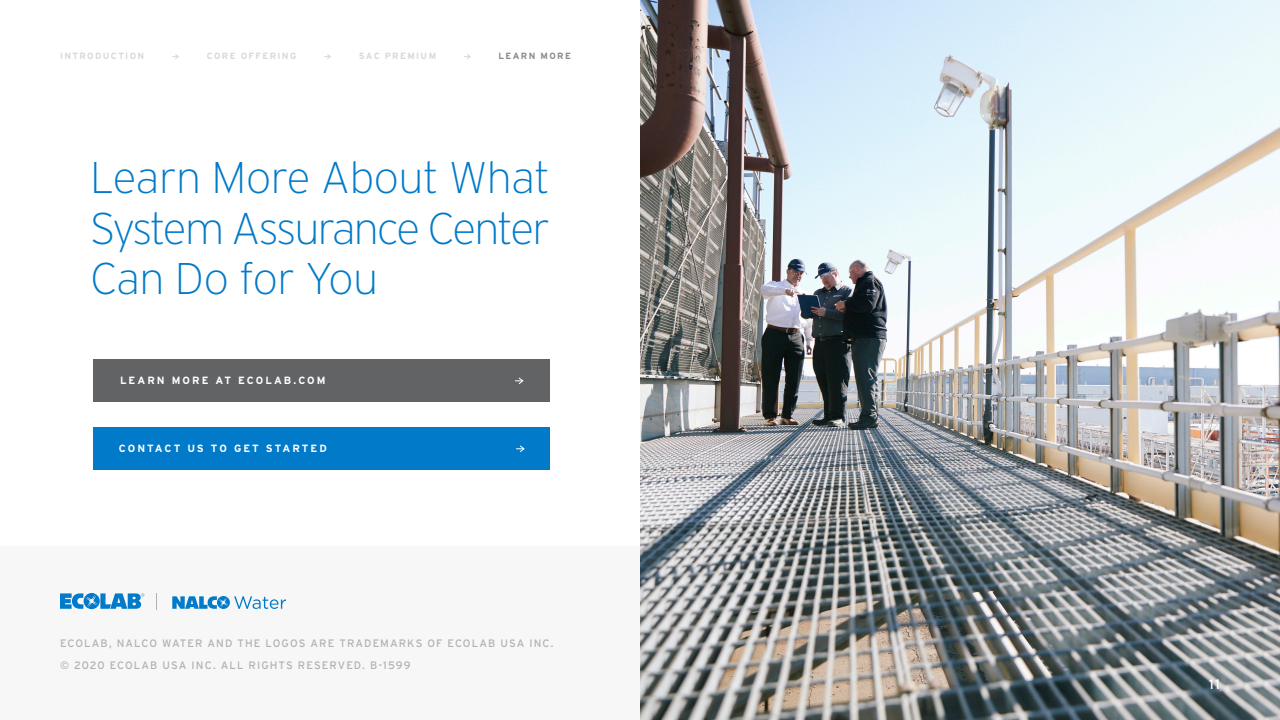
<style>
.page{position:relative;width:1280px;height:720px;background:#fff}
.page>*{position:absolute;margin:0;border:0;box-sizing:border-box;transform-origin:0 0}
.body_28{font:200 44.3px/50.6px "Interstate";letter-spacing:-.035em;color:#007ac9;text-align:justify}
.t1{font:14px "Interstate";color:#fff}
.caps_9{font:10.8px "Interstate";letter-spacing:.095em;color:#b0b1b2}
.body_28-2{font:700 10.5px "Interstate";letter-spacing:.185em;color:#fff}
.body_28-3{font:700 9px "Interstate";letter-spacing:.15em;color:#d7d8d8}
.body_28-4{font:700 9px "Interstate";letter-spacing:.155em;color:#888a8b}
</style>
<div class="page">
<div style="left:0;top:546px;width:640px;height:174px;background:#f7f7f7"></div>
<img style="left:640px;top:0;width:640px;height:720px">
<svg style="left:60px;top:593px;width:84px;height:16px"></svg>
<svg style="left:172px;top:596px;width:114px;height:13px"></svg>
<svg style="left:156px;top:593px;width:1px;height:16px"></svg>
<div style="left:94px;top:360px;width:456px;height:42px;background:#616365"></div>
<svg style="left:515px;top:377px;width:9px;height:7px"></svg>
<div style="left:94px;top:428px;width:456px;height:42px;background:#007ac9"></div>
<svg style="left:516px;top:445px;width:9px;height:7px"></svg>
<svg style="left:172px;top:54px;width:7px;height:5px"></svg>
<svg style="left:324px;top:54px;width:7px;height:5px"></svg>
<svg style="left:464px;top:54px;width:7px;height:5px"></svg>
<p class="body_28-3" style="left:60px;top:51px;width:86px">INTRODUCTION</p>
<p class="body_28-3" style="left:207px;top:51px;width:91px">CORE OFFERING</p>
<p class="body_28-3" style="left:359px;top:51px;width:79px">SAC PREMIUM</p>
<p class="body_28-4" style="left:499px;top:51px;width:74px">LEARN MORE</p>
<p class="body_28" style="left:90px;top:152px;width:462px">Learn More About What System Assurance Center Can Do for You</p>
<p class="body_28-2" style="left:120px;top:375px;width:207px">LEARN MORE AT ECOLAB.COM</p>
<p class="body_28-2" style="left:119px;top:443px;width:209px">CONTACT US TO GET STARTED</p>
<p class="caps_9" style="left:60px;top:637px;width:495px">ECOLAB, NALCO WATER AND THE LOGOS ARE TRADEMARKS OF ECOLAB USA INC.</p>
<p class="caps_9" style="left:60px;top:659px;width:352px">© 2020 ECOLAB USA INC. ALL RIGHTS RESERVED. B-1599</p>
<p class="t1" style="left:1209px;top:676px;width:12px">11</p>
</div>
